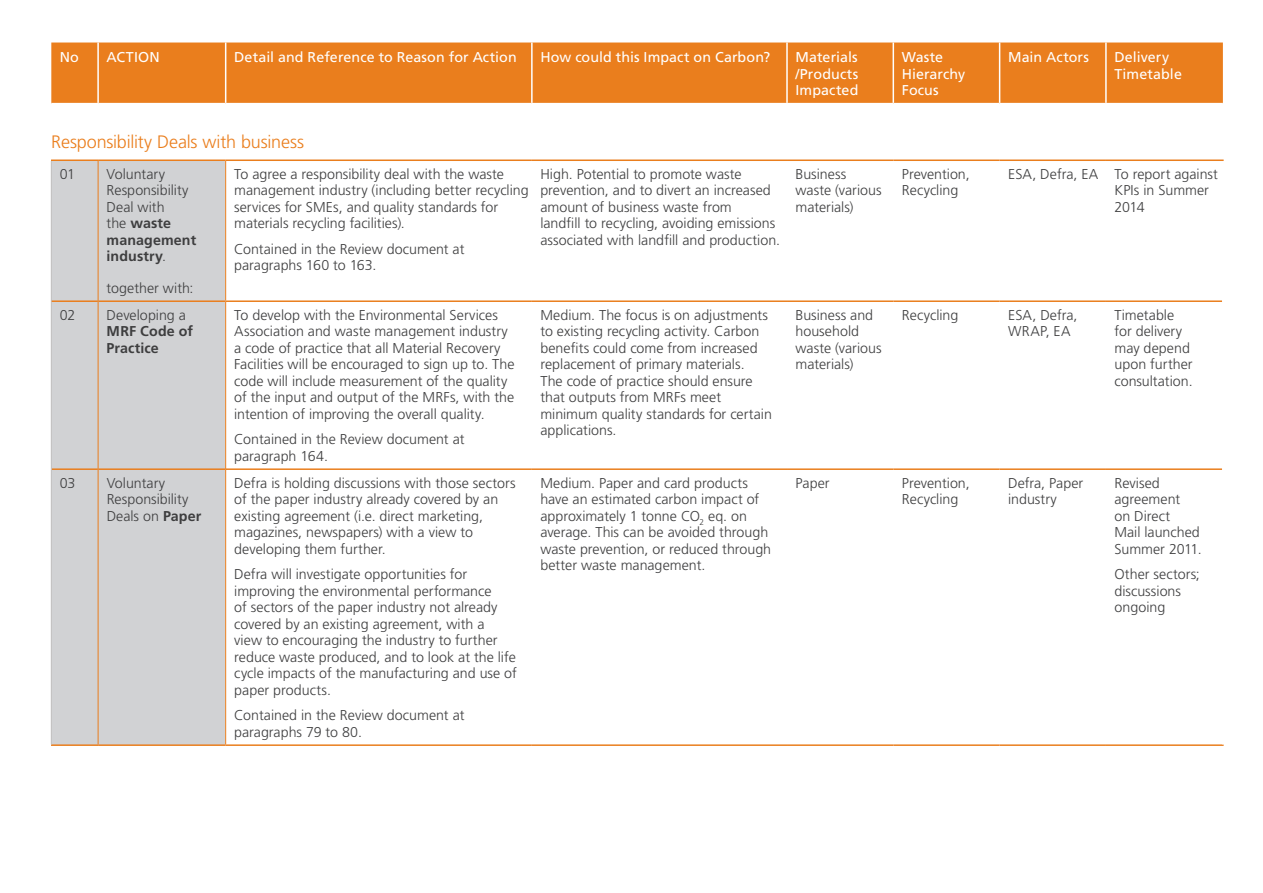
<style>
.page{position:relative;width:1263px;height:893px;background:#fff}
.page>*{position:absolute;margin:0;border:0;box-sizing:border-box;transform-origin:0 0}
.t1{font:300 18px "Frutiger";letter-spacing:-.01em;color:#ea7e1d}
.t2{font:300 14.25px/16.5px "Frutiger";color:#3e3e3f}
.t3{font:14.25px/16.5px "Frutiger";letter-spacing:.005em;color:#fff}
.t4{font:700 14.25px/16.5px "Frutiger";letter-spacing:.01em;color:#3e3e3f}
.s1{font-weight:700}
</style>
<div class="page">
<div style="left:51px;top:43px;width:1172px;height:60px;background:#ea7e1d"></div>
<div style="left:52px;top:161px;width:173px;height:583px;background:#d1d2d4"></div>
<hr style="left:51px;top:744px;width:47px;height:2px;background:#ea7e1d">
<hr style="left:98px;top:744px;width:128px;height:2px;background:#ea7e1d">
<hr style="left:52px;top:468px;width:46px;height:2px;background:#ea7e1d">
<hr style="left:98px;top:468px;width:127px;height:2px;background:#ea7e1d">
<hr style="left:226px;top:468px;width:306px;height:2px;background:#ea7e1d">
<hr style="left:532px;top:468px;width:255px;height:2px;background:#ea7e1d">
<hr style="left:787px;top:468px;width:106px;height:2px;background:#ea7e1d">
<hr style="left:893px;top:468px;width:107px;height:2px;background:#ea7e1d">
<hr style="left:1000px;top:468px;width:106px;height:2px;background:#ea7e1d">
<hr style="left:1106px;top:468px;width:116px;height:2px;background:#ea7e1d">
<hr style="left:97px;top:43px;width:2px;height:60px;background:#fff">
<hr style="left:225px;top:43px;width:1px;height:60px;background:#fff">
<hr style="left:531px;top:43px;width:2px;height:60px;background:#fff">
<hr style="left:786px;top:43px;width:2px;height:60px;background:#fff">
<hr style="left:892px;top:43px;width:2px;height:60px;background:#fff">
<hr style="left:999px;top:43px;width:1px;height:60px;background:#fff">
<hr style="left:1105px;top:43px;width:2px;height:60px;background:#fff">
<hr style="left:51px;top:161px;width:1px;height:140px;background:#bfbebe">
<hr style="left:51px;top:301px;width:1px;height:168px;background:#bfbebe">
<hr style="left:51px;top:469px;width:1px;height:275px;background:#bfbebe">
<hr style="left:225px;top:161px;width:1px;height:139px;background:#ea7e1d">
<hr style="left:225px;top:302px;width:1px;height:167px;background:#ea7e1d">
<hr style="left:225px;top:469px;width:1px;height:275px;background:#ea7e1d">
<hr style="left:98px;top:300px;width:128px;height:2px;background:#ea7e1d">
<hr style="left:52px;top:300px;width:46px;height:2px;background:#ea7e1d">
<hr style="left:226px;top:300px;width:306px;height:2px;background:#ea7e1d">
<hr style="left:532px;top:300px;width:255px;height:2px;background:#ea7e1d">
<hr style="left:787px;top:300px;width:106px;height:2px;background:#ea7e1d">
<hr style="left:893px;top:300px;width:107px;height:2px;background:#ea7e1d">
<hr style="left:1000px;top:300px;width:106px;height:2px;background:#ea7e1d">
<hr style="left:1106px;top:300px;width:116px;height:2px;background:#ea7e1d">
<hr style="left:226px;top:744px;width:306px;height:2px;background:#ea7e1d">
<hr style="left:532px;top:744px;width:255px;height:2px;background:#ea7e1d">
<hr style="left:787px;top:744px;width:106px;height:2px;background:#ea7e1d">
<hr style="left:893px;top:744px;width:107px;height:2px;background:#ea7e1d">
<hr style="left:1000px;top:744px;width:106px;height:2px;background:#ea7e1d">
<hr style="left:1106px;top:744px;width:117px;height:2px;background:#ea7e1d">
<hr style="left:98px;top:161px;width:1px;height:140px;background:#ea7e1d">
<hr style="left:98px;top:301px;width:1px;height:168px;background:#ea7e1d">
<hr style="left:98px;top:469px;width:1px;height:275px;background:#ea7e1d">
<hr style="left:51px;top:159px;width:47px;height:2px;background:#ea7e1d">
<hr style="left:98px;top:159px;width:128px;height:2px;background:#ea7e1d">
<hr style="left:226px;top:159px;width:306px;height:2px;background:#ea7e1d">
<hr style="left:532px;top:159px;width:255px;height:2px;background:#ea7e1d">
<hr style="left:787px;top:159px;width:106px;height:2px;background:#ea7e1d">
<hr style="left:893px;top:159px;width:107px;height:2px;background:#ea7e1d">
<hr style="left:1000px;top:159px;width:106px;height:2px;background:#ea7e1d">
<hr style="left:1106px;top:159px;width:117px;height:2px;background:#ea7e1d">
<p class="t3" style="left:60px;top:49px;width:21px">No</p>
<p class="t3" style="left:107px;top:49px;width:55px">ACTION</p>
<p class="t3" style="left:234px;top:49px;width:284px">Detail and Reference to Reason for Action</p>
<p class="t3" style="left:540px;top:49px;width:231px">How could this Impact on Carbon?</p>
<p class="t3" style="left:795px;top:49px;width:64px;text-align:justify">Materials /Products Impacted</p>
<p class="t3" style="left:902px;top:49px;width:65px">Waste<br>Hierarchy<br>Focus</p>
<p class="t3" style="left:1008px;top:49px;width:82px">Main Actors</p>
<p class="t3" style="left:1114px;top:49px;width:69px">Delivery<br>Timetable</p>
<p class="t1" style="left:51px;top:131px;width:254px">Responsibility Deals with business</p>
<p class="t2" style="left:60px;top:165px;width:17px">01</p>
<p class="t2" style="left:107px;top:165px;width:91px">Voluntary<br>Responsibility<br>Deal with<br>the <span class="s1">waste management industry</span>.</p>
<p class="t2" style="left:107px;top:280px;width:88px">together with:</p>
<p class="t2" style="left:540px;top:166px;width:241px">High. Potential to promote waste prevention, and to divert an increased amount of business waste from<br>landfill to recycling, avoiding emissions associated with landfill and production.</p>
<p class="t2" style="left:795px;top:166px;width:88px">Business waste (various materials)</p>
<p class="t2" style="left:902px;top:166px;width:69px">Prevention,<br>Recycling</p>
<p class="t2" style="left:1114px;top:166px;width:105px;text-indent:-106px">ESA, Defra, EA To report against<br>KPIs in Summer<br>2014</p>
<p class="t2" style="left:234px;top:166px;width:296px">To agree a responsibility deal with the waste management industry (including better recycling services for SMEs, and quality standards for materials recycling facilities).</p>
<p class="t2" style="left:234px;top:241px;width:232px">Contained in the Review document at paragraphs 160 to 163.</p>
<p class="t2" style="left:60px;top:306px;width:17px">02</p>
<p class="t2" style="left:107px;top:306px;width:81px">Developing a</p>
<p class="t4" style="left:107px;top:323px;width:88px">MRF Code of<br>Practice</p>
<p class="t2" style="left:234px;top:306px;width:282px">To develop with the Environmental Services Association and waste management industry a code of practice that all Material Recovery Facilities will be encouraged to sign up to. The code will include measurement of the quality of the input and output of the MRFs, with the intention of improving the overall quality.</p>
<p class="t2" style="left:234px;top:431px;width:232px">Contained in the Review document at paragraph 164.</p>
<p class="t2" style="left:60px;top:474px;width:17px">03</p>
<p class="t2" style="left:107px;top:474px;width:96px">Voluntary<br>Responsibility<br>Deals on <span class="s1">Paper</span></p>
<p class="t2" style="left:234px;top:474px;width:283px">Defra is holding discussions with those sectors of the paper industry already covered by an existing agreement (i.e. direct marketing, magazines, newspapers) with a view to developing them further.</p>
<p class="t2" style="left:234px;top:566px;width:284px">Defra will investigate opportunities for improving the environmental performance<br>of sectors of the paper industry not already covered by an existing agreement, with a<br>view to encouraging the industry to further reduce waste produced, and to look at the life cycle impacts of the manufacturing and use of paper products.</p>
<p class="t2" style="left:234px;top:707px;width:232px">Contained in the Review document at paragraphs 79 to 80.</p>
<p class="t2" style="left:540px;top:306px;width:233px">Medium. The focus is on adjustments to existing recycling activity. Carbon benefits could come from increased replacement of primary materials.<br>The code of practice should ensure that outputs from MRFs meet minimum quality standards for certain applications.</p>
<p class="t2" style="left:795px;top:306px;width:88px">Business and household waste (various materials)</p>
<p class="t2" style="left:902px;top:306px;width:58px">Recycling</p>
<p class="t2" style="left:1008px;top:306px;width:71px">ESA, Defra,<br>WRAP, EA</p>
<p class="t2" style="left:1114px;top:306px;width:80px">Timetable for delivery may depend upon further consultation.</p>
<p class="t2" style="left:540px;top:474px;width:232px">Medium. Paper and card products have an estimated carbon impact of approximately 1 tonne CO<sub>2</sub> eq. on average. This can be avoided through waste prevention, or reduced through better waste management.</p>
<p class="t2" style="left:795px;top:474px;width:36px">Paper</p>
<p class="t2" style="left:902px;top:474px;width:69px">Prevention,<br>Recycling</p>
<p class="t2" style="left:1008px;top:474px;width:77px">Defra, Paper industry</p>
<p class="t2" style="left:1114px;top:474px;width:89px">Revised agreement<br>on Direct<br>Mail launched<br>Summer 2011.</p>
<p class="t2" style="left:1114px;top:566px;width:87px">Other sectors; discussions ongoing</p>
</div>
